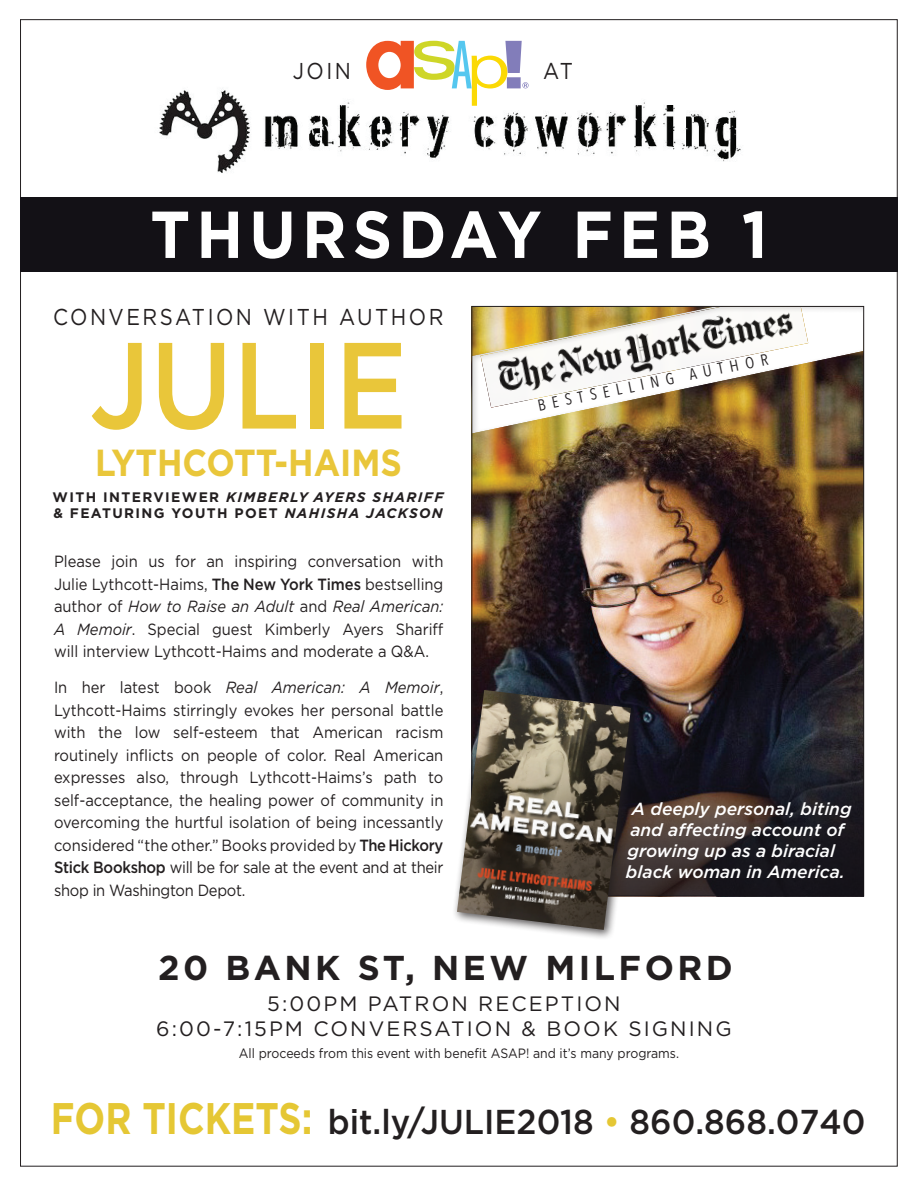
<style>
.page{position:relative;width:918px;height:1188px;background:#fff}
.page>*{position:absolute;margin:0;border:0;box-sizing:border-box;transform-origin:0 0}
.t1{font:500 122.4px "Gotham";color:#e9c63a;scale:.89 1}
.t2{font:700 66.3px "Gotham";color:#fff;scale:.93 1}
.t3{font:700 44.25px "Gotham";color:#e5c734;scale:.82 1}
.t4{font:700 37.65px "Gotham";color:#e9c63a;scale:.89 1}
.t5{font:500 34.5px "Gotham";color:#231f20;scale:.95 1}
.t6{font:700 34.5px "Gotham";letter-spacing:.1em;color:#231f20}
.t7{font:22.95px "Gotham";letter-spacing:.12em;color:#231f20;scale:.89 1}
.t8{font:20.85px/24.9px "Gotham";letter-spacing:.1em;color:#231f20;text-align:center}
.t9{font:italic 500 17.4px/20.9px "Gotham";color:#fff}
.t10{font:16.2px/22.5px "Gotham";letter-spacing:-.02em;color:#231f20;text-align:justify;scale:.91 1}
.t11{font:15.75px "Avenir Next Condensed";color:#231f20}
.t12{font:700 13.8px/16.5px "Gotham";letter-spacing:.1em;color:#231f20}
.t13{font:italic 700 13.8px "Gotham";letter-spacing:.1em;color:#231f20}
.t14{font:13.5px "Gotham";color:#231f20;scale:.91 1}
.t15{font:500 8.4px "Gotham";color:#231f20}
.s1{font-style:italic}
.s2{font-weight:500}
.s3{color:#e5c734}
</style>
<div class="page">
<img style="left:474px;top:435px;width:388px;height:293px">
<img style="left:471px;top:305px;width:394px;height:130px">
<svg style="left:642px;top:728px;width:222px;height:168px;background:#262126"></svg>
<div style="left:452px;top:685px;width:190px;height:256px;background:#231f20;opacity:.75"></div>
<img style="left:457px;top:690px;width:174px;height:240px">
<img style="left:159px;top:89px;width:582px;height:84px">
<svg style="left:366px;top:41px;width:163px;height:65px"></svg>
<div style="left:20px;top:198px;width:877px;height:74px;background:#131116"></div>
<h3 class="t7" style="left:293px;top:56px;width:17px">join</h3>
<h3 class="t7" style="left:543px;top:56px;width:17px">at</h3>
<h2 class="t2" style="left:150px;top:191px;width:53px">THUR</h2>
<h2 class="t2" style="left:353px;top:191px;width:100px">SDAY</h2>
<h2 class="t2" style="left:572px;top:191px;width:211px">FE B 1</h2>
<h3 class="t7" style="left:53px;top:302px;width:440px">CONVERSATION WITH AUTHOR</h3>
<h1 class="t1" style="left:89px;top:305px;width:359px">JULIE</h1>
<h3 class="t4" style="left:95px;top:437px;width:25px">LYTH</h3>
<h3 class="t4" style="left:183px;top:437px;width:248px">COTT-HAI MS</h3>
<p class="t15" style="left:278px;top:484px;width:27px">White</p>
<p class="t12" style="left:53px;top:488px;width:393px">WITH INTERVIEWER <span class="s1">KIMBERLY AYERS SHARIFF </span>&amp; FEATURING YOUTH POET <span class="s1">NAHI</span></p>
<p class="t13" style="left:327px;top:504px;width:22px">SHA</p>
<p class="t13" style="left:366px;top:504px;width:78px">JACKSON</p>
<p class="t10" style="left:54px;top:550px;width:429px">Please join us for an inspiring conversation with Julie Lythcott-Haims, <span class="s2">The New York Times</span> bestselling author of <span class="s1">How to Raise an Adult</span> and <span class="s1">Real American:<br>A Memoir</span>. Special guest Kimberly Ayers Shariff will interview Lythcott-Haims and moderate a Q&amp;A.</p>
<p class="t10" style="left:54px;top:676px;width:429px">In her latest book <span class="s1">Real American: A Memoir</span>, Lythcott-Haims stirringly evokes her personal battle with the low self-esteem that American racism routinely inflicts on people of color. Real American expresses also, through Lythcott-Haims’s path to self-acceptance, the healing power of community in overcoming the hurtful isolation of being incessantly considered “the other.” Books provided by <span class="s2">The Hickory Stick Bookshop</span> will be for sale at the event and at their shop in Washington Depot.</p>
<p class="t11" style="left:535px;top:393px;width:236px;rotate:-12deg">BESTSELLING AUTHOR</p>
<p class="t9" style="left:626px;top:799px;width:227px;text-indent:6px">A deeply personal, biting and affecting account of growing up as a biracial black woman in America.</p>
<h3 class="t6" style="left:158px;top:945px;width:576px">20 BANK ST, N EW MILFORD</h3>
<p class="t8" style="left:156px;top:990px;width:577px">5:00PM PATRON RECEPTION<br>6:00-7:15PM CONVERSATIOn &amp; BOOK SIGNING</p>
<p class="t14" style="left:239px;top:1045px;width:485px">All proceeds from this event with benefit ASAP! and it’s many programs.</p>
<h3 class="t3" style="left:51px;top:1089px;width:33px">FOR</h3>
<h3 class="t3" style="left:142px;top:1089px;width:209px">TICKETS:</h3>
<h3 class="t5" style="left:328px;top:1099px;width:568px">bit.ly/JULIE2018 <span class="s3">•</span> 860.868.0740</h3>
</div>
